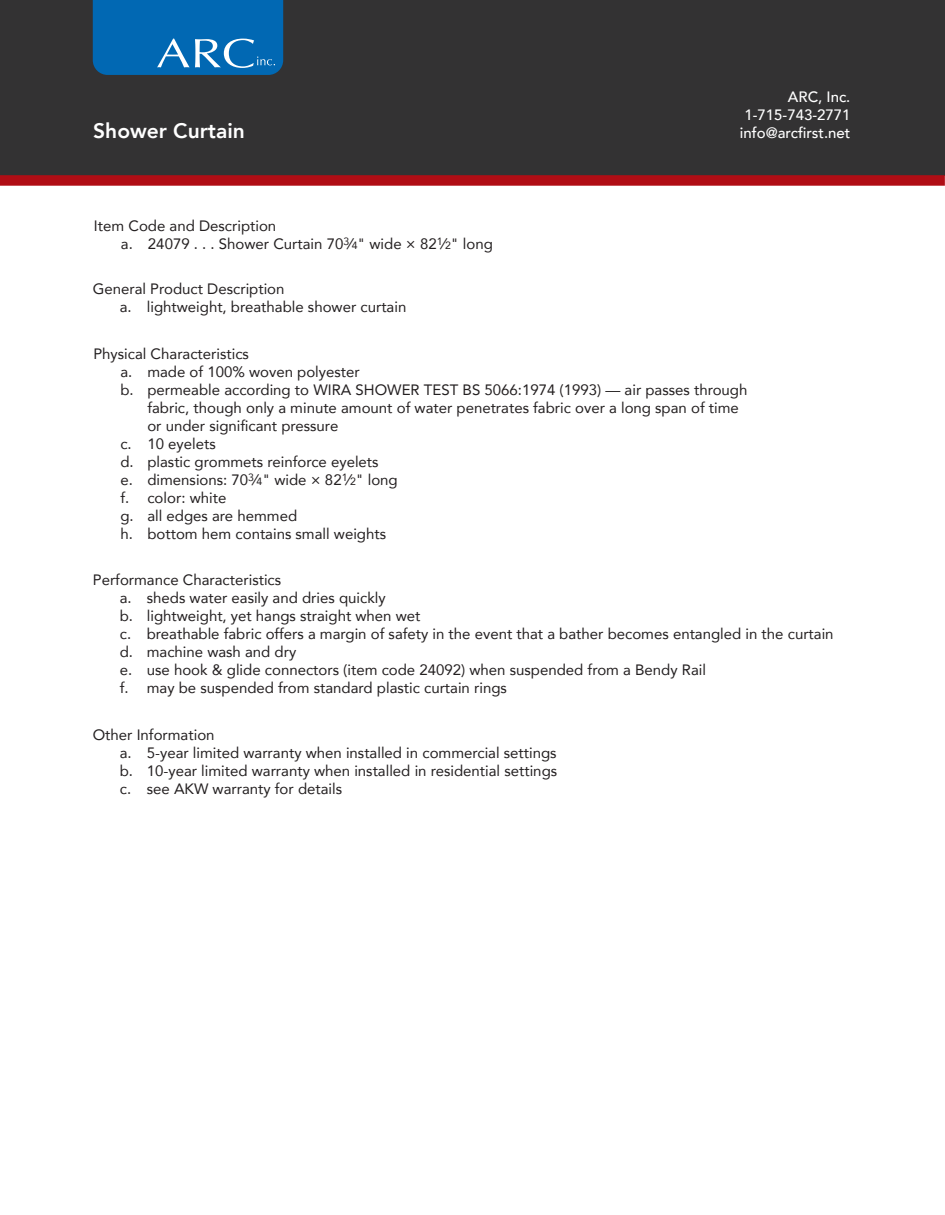
<style>
.page{position:relative;width:945px;height:1215px;background:#fff}
.page>*{position:absolute;margin:0;border:0;box-sizing:border-box;transform-origin:0 0}
.t1{font:800 21px "Avenir";color:#fff}
.t2{font:15px/18px "Avenir";color:#231f20}
.t3{font:500 15px/18px "Avenir";color:#fff;text-align:right}
.s1{font-size:10.5px}
</style>
<div class="page">
<div style="left:0;top:0;width:945px;height:175px;background:#333233"></div>
<div style="left:0;top:175px;width:945px;height:11px;background:#b00d15"></div>
<svg style="left:93px;top:0;width:190px;height:75px;background:#0e6fb5"></svg>
<h1 class="t1" style="left:93px;top:114px;width:153px">Shower Curtain</h1>
<p class="t2" style="left:121px;top:217px;width:373px;text-indent:-27px">Item Code and Description<br>a. 24079 . . . Shower Curtain 70<sup>3</sup>⁄<span class="s1">4</span>" wide × 82<sup>1</sup>⁄<span class="s1">2</span>" long</p>
<p class="t2" style="left:120px;top:279px;width:288px;text-indent:-27px">General Product Description<br>a. lightweight, breathable shower curtain</p>
<p class="t3" style="left:740px;top:87px;width:112px">ARC, Inc.<br>1-715-743-2771 info@arcfirst.net</p>
<p class="t2" style="left:93px;top:345px;width:157px">Physical Characteristics</p>
<p class="t2" style="left:120px;top:363px;width:241px">a. made of 100% woven polyester</p>
<p class="t2" style="left:120px;top:381px;width:629px">b. permeable according to WIRA SHOWER TEST BS 5066:1974 (1993) — air passes through</p>
<p class="t2" style="left:147px;top:399px;width:593px">fabric, though only a minute amount of water penetrates fabric over a long span of time</p>
<p class="t2" style="left:147px;top:417px;width:192px">or under significant pressure</p>
<p class="t2" style="left:120px;top:435px;width:97px">c. 10 eyelets</p>
<p class="t2" style="left:120px;top:453px;width:260px">d. plastic grommets reinforce eyelets</p>
<p class="t2" style="left:120px;top:471px;width:279px">e. dimensions: 70<sup>3</sup>⁄<span class="s1">4</span>" wide × 82<sup>1</sup>⁄<span class="s1">2</span>" long</p>
<p class="t2" style="left:120px;top:489px;width:107px">f. color: white</p>
<p class="t2" style="left:120px;top:507px;width:178px">g. all edges are hemmed</p>
<p class="t2" style="left:120px;top:525px;width:267px">h. bottom hem contains small weights</p>
<p class="t2" style="left:120px;top:571px;width:715px;text-indent:-27px">Performance Characteristics<br>a. sheds water easily and dries quickly<br>b. lightweight, yet hangs straight when wet<br>c. breathable fabric offers a margin of safety in the event that a bather becomes entangled in the curtain d. machine wash and dry<br>e. use hook &amp; glide connectors (item code 24092) when suspended from a Bendy Rail<br>f. may be suspended from standard plastic curtain rings</p>
<p class="t2" style="left:120px;top:725px;width:439px;text-indent:-27px">Other Information<br>a. 5-year limited warranty when installed in commercial settings b. 10-year limited warranty when installed in residential settings c. see AKW warranty for details</p>
</div>
